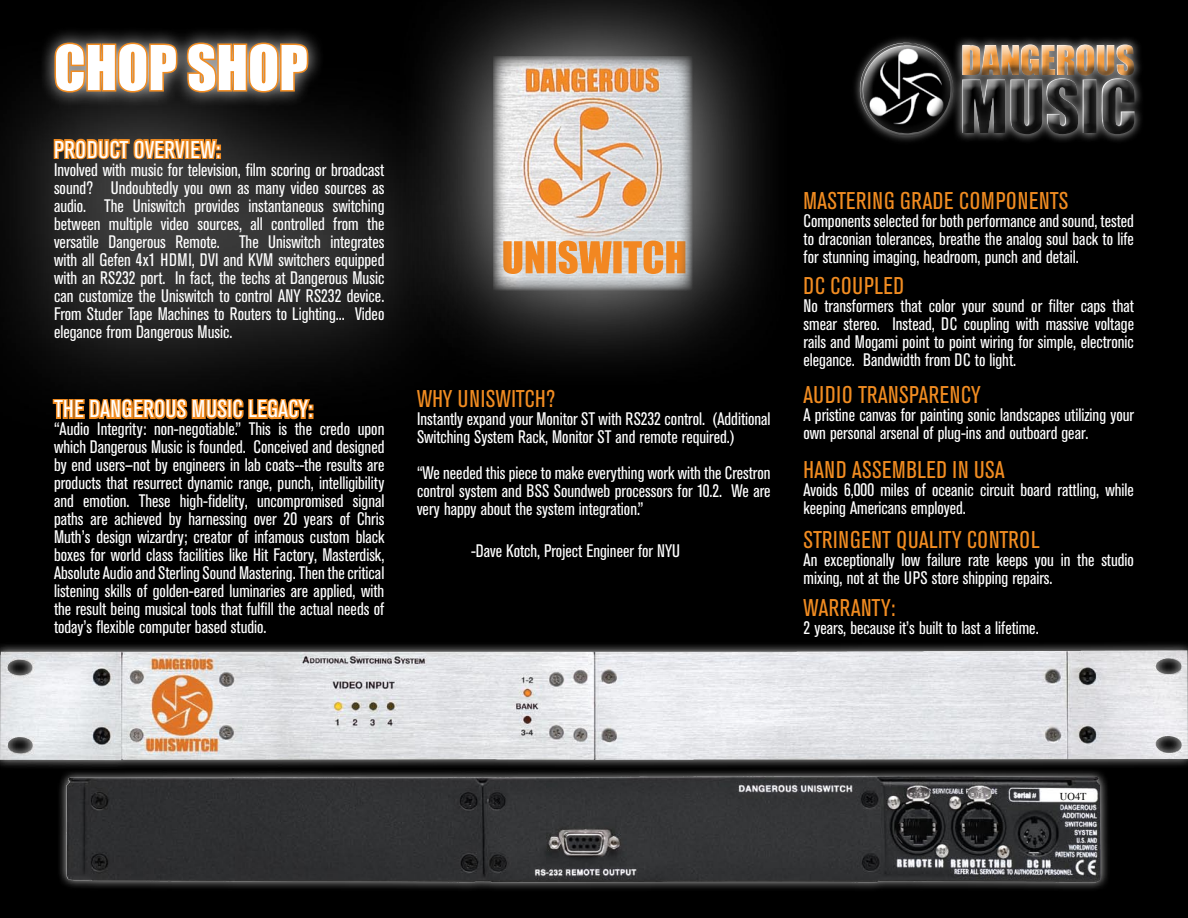
<style>
.page{position:relative;width:1188px;height:918px;background:#000}
.page>*{position:absolute;margin:0;border:0;box-sizing:border-box;transform-origin:0 0}
.t1{font:57px "Impact";color:#fff}
.t2{font:condensed 24px "Akzidenz Grotesk BE";letter-spacing:.02em;color:#f18c21}
.t3{font:condensed 24px "Akzidenz Grotesk BE";letter-spacing:.02em;color:#fff}
.t4{font:condensed 18px/18px "Akzidenz Grotesk BE";color:#fff;text-align:justify}
.t5{font:10.5px "Times";color:#000}
</style>
<div class="page">
<svg style="left:2px;top:105px;width:383px;height:261px"></svg>
<svg style="left:51px;top:305px;width:263px;height:115px"></svg>
<div style="left:849px;top:35px;width:293px;height:106px;background:#fff;opacity:.75"></div>
<div style="left:859px;top:40px;width:287px;height:103px;background:#000;opacity:.75"></div>
<div style="left:38px;top:25px;width:286px;height:83px;background:#fff;opacity:.75"></div>
<svg style="left:52px;top:41px;width:259px;height:156px;background:#604d39"></svg>
<svg style="left:849px;top:97px;width:222px;height:46px"></svg>
<div style="left:385px;top:0;width:402px;height:385px;background:#fff;opacity:.75"></div>
<img style="left:493px;top:56px;width:199px;height:234px">
<img style="left:503px;top:241px;width:182px;height:33px">
<svg style="left:413px;top:363px;width:144px;height:22px"></svg>
<div style="left:56px;top:766px;width:1054px;height:126px;background:#fff;opacity:.75"></div>
<div style="left:2px;top:653px;width:1186px;height:126px;background:#000;opacity:.75"></div>
<div style="left:0;top:641px;width:1188px;height:129px;background:#fff;opacity:.75"></div>
<img style="left:0;top:650px;width:1188px;height:110px">
<h1 class="t1" style="left:54px;top:23px;width:255px">CHOP SHOP</h1>
<h2 class="t3" style="left:54px;top:136px;width:168px">PRODUCT OVERVIEW:</h2>
<p class="t4" style="left:54px;top:161px;width:332px">Involved with music for television, film scoring or broadcast sound? Undoubtedly you own as many video sources as audio. The Uniswitch provides instantaneous switching between multiple video sources, all controlled from the versatile Dangerous Remote. The Uniswitch integrates with all Gefen 4x1 HDMI, DVI and KVM switchers equipped with an RS232 port. In fact, the techs at Dangerous Music can customize the Uniswitch to control ANY RS232 device.<br>From Studer Tape Machines to Routers to Lighting... Video elegance from Dangerous Music.</p>
<h2 class="t3" style="left:54px;top:396px;width:260px">THE DANGEROUS MUSIC LEGACY:</h2>
<p class="t4" style="left:54px;top:421px;width:332px">“Audio Integrity: non-negotiable.” This is the credo upon which Dangerous Music is founded. Conceived and designed by end users—not by engineers in lab coats--the results are products that resurrect dynamic range, punch, intelligibility and emotion. These high-fidelity, uncompromised signal paths are achieved by harnessing over 20 years of Chris Muth’s design wizardry; creator of infamous custom black boxes for world class facilities like Hit Factory, Masterdisk, Absolute Audio and Sterling Sound Mastering. Then the critical listening skills of golden-eared luminaries are applied, with the result being musical tools that fulfill the actual needs of today’s flexible computer based studio.</p>
<h2 class="t2" style="left:417px;top:385px;width:140px">WHY UNISWITCH?</h2>
<p class="t4" style="left:417px;top:410px;width:355px">Instantly expand your Monitor ST with RS232 control. (Additional<br>Switching System Rack, Monitor ST and remote required.)</p>
<p class="t4" style="left:417px;top:464px;width:355px">“We needed this piece to make everything work with the Crestron control system and BSS Soundweb processors for 10.2. We are very happy about the system integration.”</p>
<p class="t4" style="left:471px;top:542px;width:211px">-Dave Kotch, Project Engineer for NYU</p>
<h2 class="t2" style="left:804px;top:187px;width:266px">MASTERING GRADE COMPONENTS</h2>
<p class="t4" style="left:804px;top:212px;width:332px">Components selected for both performance and sound, tested to draconian tolerances, breathe the analog soul back to life for stunning imaging, headroom, punch and detail.</p>
<h2 class="t2" style="left:804px;top:272px;width:102px">DC COUPLED</h2>
<p class="t4" style="left:804px;top:297px;width:332px">No transformers that color your sound or filter caps that smear stereo. Instead, DC coupling with massive voltage rails and Mogami point to point wiring for simple, electronic elegance. Bandwidth from DC to light.</p>
<h2 class="t2" style="left:804px;top:381px;width:179px">AUDIO TRANSPARENCY</h2>
<p class="t4" style="left:804px;top:406px;width:332px">A pristine canvas for painting sonic landscapes utilizing your own personal arsenal of plug-ins and outboard gear.</p>
<h2 class="t2" style="left:804px;top:456px;width:202px">HAND ASSEMBLED IN USA</h2>
<p class="t4" style="left:804px;top:481px;width:332px">Avoids 6,000 miles of oceanic circuit board rattling, while keeping Americans employed.</p>
<h2 class="t2" style="left:804px;top:527px;width:237px">STRINGENT QUALITY CONTROL</h2>
<p class="t4" style="left:804px;top:551px;width:332px">An exceptionally low failure rate keeps you in the studio mixing, not at the UPS store shipping repairs.</p>
<h2 class="t2" style="left:804px;top:594px;width:93px">WARRANTY:</h2>
<p class="t4" style="left:804px;top:619px;width:237px">2 years, because it’s built to last a lifetime.</p>
<p class="t5" style="left:1060px;top:787px;width:28px">UO4T</p>
</div>
